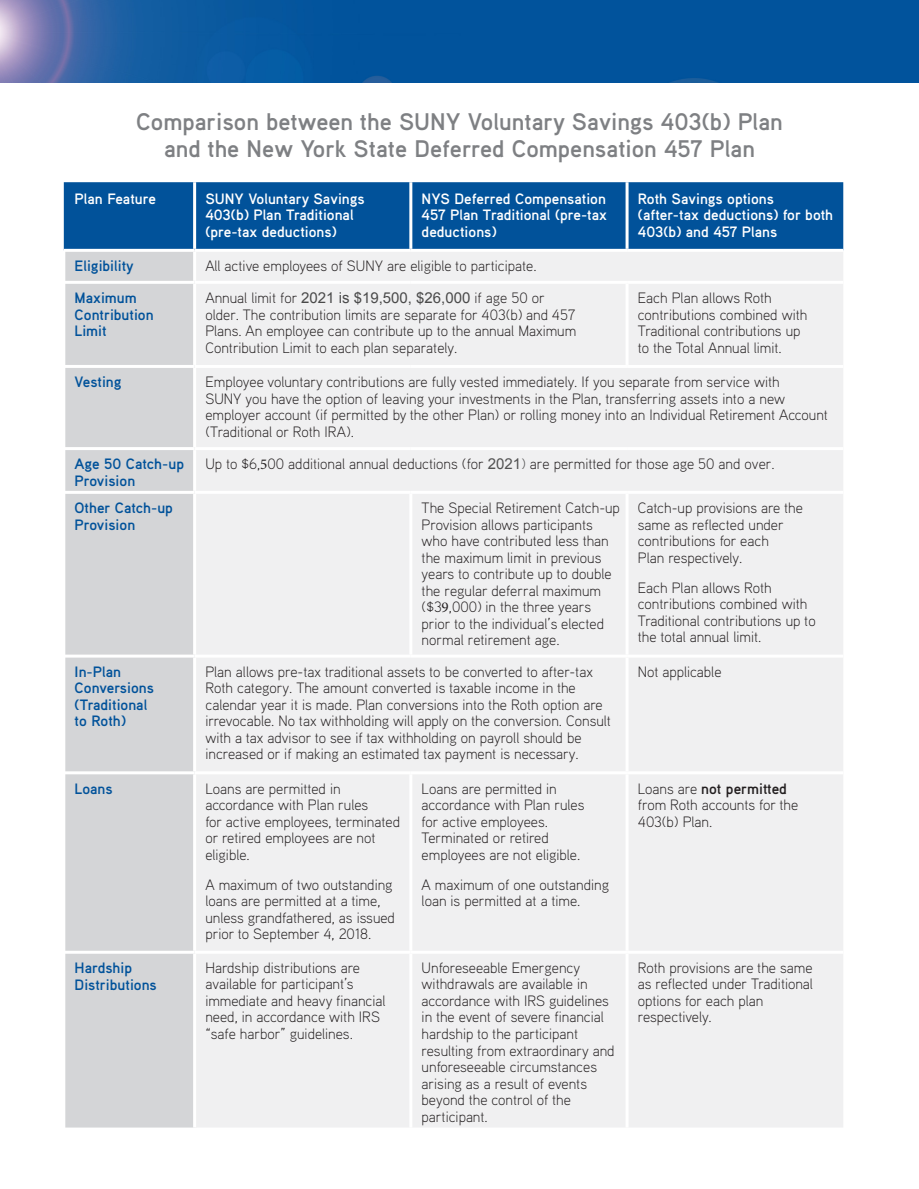
<style>
.page{position:relative;width:919px;height:1189px;background:#fff}
.page>*{position:absolute;margin:0;border:0;box-sizing:border-box;transform-origin:0 0}
.t1{font:700 24px "Aaux Pro";color:#7e8083}
.t2{font:300 15px/16.5px "Aaux Pro";color:#231f20}
.t3{font:700 15px/16.5px "Aaux Pro";color:#fff}
.t4{font:700 15px/16.5px "Aaux Pro";color:#01529a}
.s1{font-family:"Arial";font-weight:400;color:#4a4a4a}
.s2{font-family:"Minion Pro";font-weight:400}
.s3{font-family:"Arial";font-weight:400;color:#525252}
.s4{color:#525252}
.s5{font-weight:700}
</style>
<div class="page">
<svg style="left:0;top:0;width:918px;height:82px;background:#125aa0"></svg>
<div style="left:64px;top:182px;width:778px;height:67px;background:#01529a"></div>
<div style="left:65px;top:252px;width:128px;height:875px;background:#d4d5d7"></div>
<div style="left:196px;top:252px;width:646px;height:875px;background:#f0f0f1"></div>
<hr style="left:193px;top:182px;width:3px;height:67px;background:#fff">
<hr style="left:409px;top:182px;width:3px;height:67px;background:#fff">
<hr style="left:625px;top:182px;width:3px;height:67px;background:#fff">
<hr style="left:64px;top:281px;width:130px;height:3px;background:#fff">
<hr style="left:194px;top:281px;width:216px;height:3px;background:#fff">
<hr style="left:410px;top:281px;width:216px;height:3px;background:#fff">
<hr style="left:626px;top:281px;width:216px;height:3px;background:#fff">
<hr style="left:625px;top:284px;width:3px;height:81px;background:#fff">
<hr style="left:64px;top:365px;width:130px;height:3px;background:#fff">
<hr style="left:194px;top:365px;width:216px;height:3px;background:#fff">
<hr style="left:410px;top:365px;width:216px;height:3px;background:#fff">
<hr style="left:626px;top:365px;width:216px;height:3px;background:#fff">
<hr style="left:64px;top:447px;width:130px;height:3px;background:#fff">
<hr style="left:194px;top:447px;width:216px;height:3px;background:#fff">
<hr style="left:410px;top:447px;width:216px;height:3px;background:#fff">
<hr style="left:626px;top:447px;width:216px;height:3px;background:#fff">
<hr style="left:64px;top:490px;width:130px;height:3px;background:#fff">
<hr style="left:194px;top:490px;width:216px;height:3px;background:#fff">
<hr style="left:410px;top:490px;width:216px;height:3px;background:#fff">
<hr style="left:409px;top:493px;width:3px;height:161px;background:#fff">
<hr style="left:626px;top:490px;width:216px;height:3px;background:#fff">
<hr style="left:625px;top:493px;width:3px;height:161px;background:#fff">
<hr style="left:64px;top:654px;width:130px;height:3px;background:#fff">
<hr style="left:194px;top:654px;width:216px;height:3px;background:#fff">
<hr style="left:410px;top:654px;width:216px;height:3px;background:#fff">
<hr style="left:626px;top:654px;width:216px;height:3px;background:#fff">
<hr style="left:625px;top:657px;width:3px;height:114px;background:#fff">
<hr style="left:64px;top:771px;width:130px;height:3px;background:#fff">
<hr style="left:194px;top:771px;width:216px;height:3px;background:#fff">
<hr style="left:410px;top:771px;width:216px;height:3px;background:#fff">
<hr style="left:409px;top:774px;width:3px;height:176px;background:#fff">
<hr style="left:626px;top:771px;width:216px;height:3px;background:#fff">
<hr style="left:625px;top:774px;width:3px;height:176px;background:#fff">
<hr style="left:64px;top:950px;width:130px;height:3px;background:#fff">
<hr style="left:194px;top:950px;width:216px;height:3px;background:#fff">
<hr style="left:410px;top:950px;width:216px;height:3px;background:#fff">
<hr style="left:409px;top:953px;width:3px;height:174px;background:#fff">
<hr style="left:626px;top:950px;width:216px;height:3px;background:#fff">
<hr style="left:625px;top:953px;width:3px;height:174px;background:#fff">
<p class="t1" style="left:136px;top:107px;width:648px">Comparison between the SUNY Voluntary Savings 403(b) Plan</p>
<p class="t1" style="left:164px;top:134px;width:592px">and the New York State Deferred Compensation 457 Plan</p>
<p class="t3" style="left:75px;top:190px;width:83px">Plan Feature</p>
<p class="t3" style="left:205px;top:190px;width:161px">SUNY Voluntary Savings<br>403(b) Plan Traditional</p>
<p class="t3" style="left:205px;top:223px;width:133px">(pre-tax deductions)</p>
<p class="t3" style="left:421px;top:190px;width:187px;text-align:justify">NYS Deferred Compensation 457 Plan Traditional (pre-tax deductions)</p>
<p class="t3" style="left:637px;top:190px;width:138px">Roth Savings options</p>
<p class="t3" style="left:637px;top:206px;width:197px">(after-tax deductions) for both<br>403(b) and 457 Plans</p>
<p class="t4" style="left:75px;top:257px;width:61px">Eligibility</p>
<p class="t2" style="left:205px;top:257px;width:332px">All active employees of SUNY are eligible to participate.</p>
<p class="t4" style="left:75px;top:289px;width:80px">Maximum<br>Contribution<br>Limit</p>
<p class="t2" style="left:205px;top:289px;width:372px">Annual limit for <span class="s1">2021 is $19,500, $26,000</span> if age 50 or older. The contribution limits are separate for 403(b) and 457<br>Plans. An employee can contribute up to the annual Maximum Contribution Limit to each plan separately.</p>
<p class="t2" style="left:637px;top:289px;width:171px">Each Plan allows Roth contributions combined with<br>Traditional contributions up to the Total Annual limit.</p>
<p class="t4" style="left:75px;top:373px;width:48px">Vesting</p>
<p class="t2" style="left:205px;top:373px;width:623px">Employee voluntary contributions are fully vested immediately. If you separate from service with<br>SUNY you have the option of leaving your investments in the Plan, transferring assets into a new employer account (if permitted by the other Plan) or rolling money into an Individual Retirement Account (Traditional or Roth IRA).</p>
<p class="t4" style="left:75px;top:455px;width:111px">Age 50 Catch-up<br>Provision</p>
<p class="t2" style="left:205px;top:455px;width:570px">Up to $6,<span class="s2">5</span>00 additional annual deductions (for <span class="s3">2021</span><span class="s4">)</span> are permitted for those age 50 and over.</p>
<p class="t4" style="left:75px;top:499px;width:100px">Other Catch-up<br>Provision</p>
<p class="t2" style="left:421px;top:499px;width:200px">The Special Retirement Catch-up<br>Provision allows participants who have contributed less than the maximum limit in previous years to contribute up to double the regular deferral maximum ($3<span class="s2">9</span>,000) in the three years prior to the individual’s elected normal retirement age.</p>
<p class="t2" style="left:637px;top:499px;width:166px">Catch-up provisions are the same as reflected under contributions for each<br>Plan respectively.</p>
<p class="t2" style="left:637px;top:578px;width:179px">Each Plan allows Roth contributions combined with<br>Traditional contributions up to the total annual limit.</p>
<p class="t4" style="left:75px;top:663px;width:81px">In-Plan<br>Conversions (Traditional to Roth)</p>
<p class="t2" style="left:205px;top:662px;width:407px">Plan allows pre-tax traditional assets to be converted to after-tax Roth category. The amount converted is taxable income in the calendar year it is made. Plan conversions into the Roth option are irrevocable. No tax withholding will apply on the conversion. Consult with a tax advisor to see if tax withholding on payroll should be increased or if making an estimated tax payment is necessary.</p>
<p class="t2" style="left:637px;top:662px;width:85px">Not applicable</p>
<p class="t4" style="left:75px;top:779px;width:39px">Loans</p>
<p class="t2" style="left:205px;top:779px;width:196px">Loans are permitted in accordance with Plan rules<br>for active employees, terminated or retired employees are not eligible.</p>
<p class="t2" style="left:205px;top:875px;width:191px">A maximum of two outstanding loans are permitted at a time, unless grandfathered, as issued prior to September 4, 2018.</p>
<p class="t2" style="left:637px;top:779px;width:162px">Loans are <span class="s5">not permitted </span>from Roth accounts for the<br>403(b) Plan.</p>
<p class="t2" style="left:421px;top:779px;width:164px">Loans are permitted in accordance with Plan rules for active employees.<br>Terminated or retired employees are not eligible.</p>
<p class="t2" style="left:421px;top:875px;width:189px">A maximum of one outstanding loan is permitted at a time.</p>
<p class="t4" style="left:75px;top:958px;width:84px">Hardship<br>Distributions</p>
<p class="t2" style="left:205px;top:958px;width:181px">Hardship distributions are available for participant’s immediate and heavy financial need, in accordance with IRS “safe harbor” guidelines.</p>
<p class="t2" style="left:421px;top:958px;width:194px">Unforeseeable Emergency withdrawals are available in accordance with IRS guidelines in the event of severe financial hardship to the participant resulting from extraordinary and unforeseeable circumstances arising as a result of events beyond the control of the participant.</p>
<p class="t2" style="left:637px;top:958px;width:176px">Roth provisions are the same as reflected under Traditional options for each plan respectively.</p>
</div>
